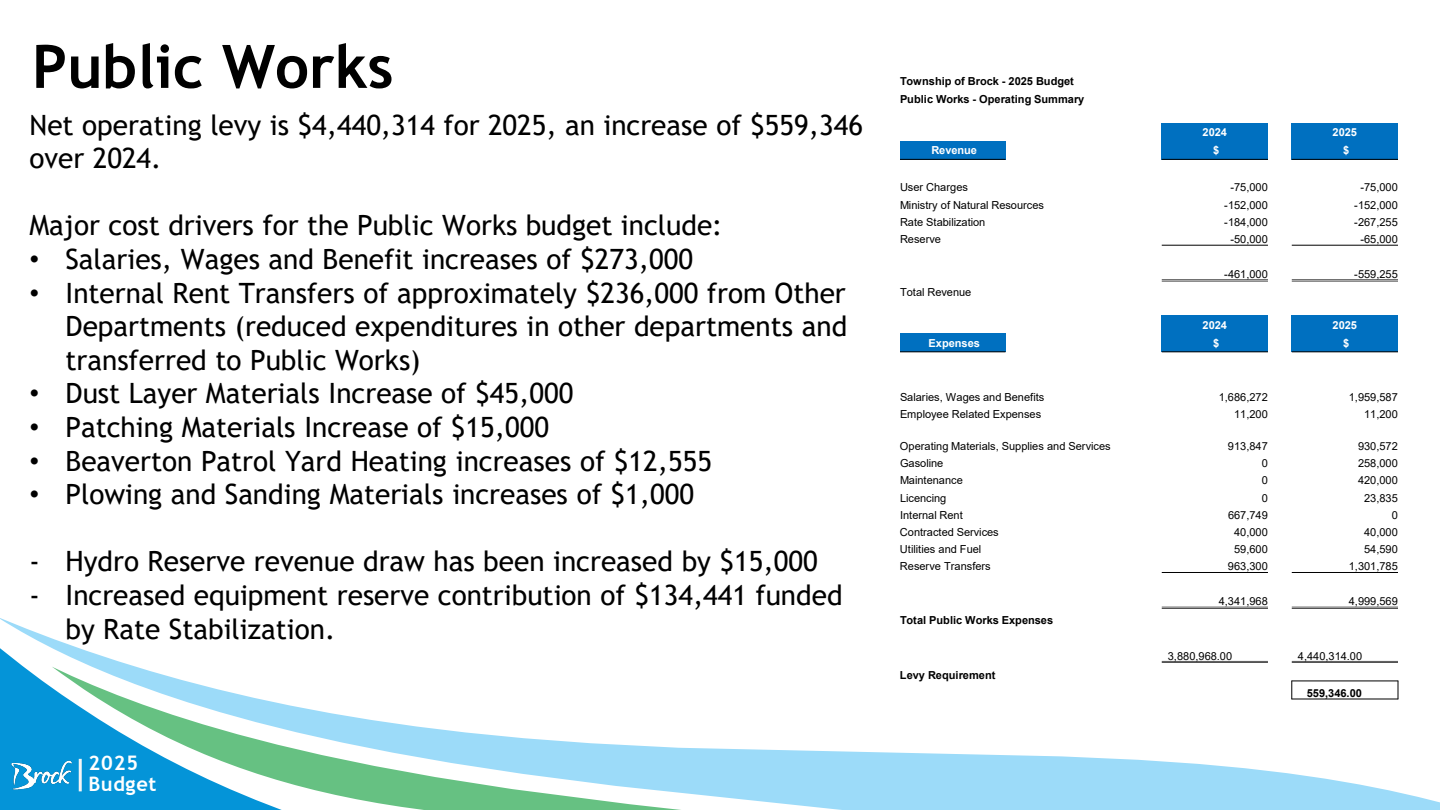
<style>
.page{position:relative;width:1440px;height:810px;background:#fff}
.page>*{position:absolute;margin:0;border:0;box-sizing:border-box;transform-origin:0 0}
.t1{font:700 60px "Trebuchet MS";color:#000}
.t2{font:28px/33.6px "Trebuchet MS";color:#000}
.t3{font:700 20px/21px "Trebuchet MS";letter-spacing:.03em;color:#fff}
.t4{font:11px "Arial";color:#000}
.t5{font:700 11px/18.1px "Arial";color:#000}
.t6{font:700 11px "Arial";color:#fff}
.s1{font-family:"Arial"}
</style>
<div class="page">
<svg style="left:0;top:618px;width:1440px;height:192px"></svg>
<svg style="left:282px;top:667px;width:400px;height:143px"></svg>
<svg style="left:0;top:648px;width:282px;height:162px"></svg>
<img style="left:10px;top:759px;width:63px;height:34px">
<hr style="left:79px;top:759px;width:3px;height:32px;background:#f5f5f5">
<div style="left:1162px;top:123px;width:106px;height:18px;background:#0070c0"></div>
<div style="left:1292px;top:123px;width:106px;height:18px;background:#0070c0"></div>
<div style="left:900px;top:141px;width:106px;height:18px;background:#0070c0"></div>
<div style="left:1162px;top:141px;width:106px;height:18px;background:#0070c0"></div>
<div style="left:1292px;top:141px;width:106px;height:18px;background:#0070c0"></div>
<div style="left:1162px;top:316px;width:106px;height:18px;background:#0070c0"></div>
<div style="left:1292px;top:316px;width:106px;height:18px;background:#0070c0"></div>
<div style="left:900px;top:334px;width:106px;height:18px;background:#0070c0"></div>
<div style="left:1162px;top:334px;width:106px;height:18px;background:#0070c0"></div>
<div style="left:1292px;top:334px;width:106px;height:18px;background:#0070c0"></div>
<svg style="left:1292px;top:682px;width:1px;height:17px"></svg>
<hr style="left:900px;top:159px;width:106px;height:1px;background:#000">
<hr style="left:1162px;top:159px;width:106px;height:1px;background:#000">
<hr style="left:1292px;top:159px;width:106px;height:1px;background:#000">
<hr style="left:1162px;top:245px;width:106px;height:1px;background:#000">
<hr style="left:1292px;top:245px;width:106px;height:1px;background:#000">
<hr style="left:1162px;top:281px;width:106px;height:1px;background:#000">
<hr style="left:1162px;top:279px;width:106px;height:1px;background:#000">
<hr style="left:1292px;top:281px;width:106px;height:1px;background:#000">
<hr style="left:1292px;top:279px;width:106px;height:1px;background:#000">
<hr style="left:900px;top:352px;width:106px;height:1px;background:#000">
<hr style="left:1162px;top:352px;width:106px;height:1px;background:#000">
<hr style="left:1292px;top:352px;width:106px;height:1px;background:#000">
<hr style="left:1162px;top:572px;width:106px;height:1px;background:#000">
<hr style="left:1292px;top:572px;width:106px;height:1px;background:#000">
<hr style="left:1162px;top:608px;width:106px;height:1px;background:#000">
<hr style="left:1162px;top:607px;width:106px;height:1px;background:#000">
<hr style="left:1292px;top:608px;width:106px;height:1px;background:#000">
<hr style="left:1292px;top:607px;width:106px;height:1px;background:#000">
<hr style="left:1162px;top:662px;width:106px;height:1px;background:#000">
<hr style="left:1162px;top:661px;width:106px;height:1px;background:#000">
<hr style="left:1292px;top:662px;width:106px;height:1px;background:#000">
<hr style="left:1292px;top:661px;width:106px;height:1px;background:#000">
<hr style="left:1292px;top:681px;width:106px;height:1px;background:#000">
<svg style="left:1398px;top:681px;width:1px;height:18px"></svg>
<hr style="left:1292px;top:699px;width:106px;height:1px;background:#000">
<h1 class="t1" style="left:32px;top:29px;width:363px">Public Works</h1>
<p class="t2" style="left:30px;top:108px;width:835px">Net operating levy is $4,440,314 for 2025, an increase of $559,346 over 2024.</p>
<p class="t2" style="left:30px;top:208px;width:695px">Major cost drivers for the Public Works budget include:</p>
<p class="t2" style="left:30px;top:242px;width:665px"><span class="s1">•</span> Salaries, Wages and Benefit increases of $273,000</p>
<p class="t2" style="left:66px;top:276px;width:783px;text-align:justify;text-indent:-36px"><span class="s1">•</span> Internal Rent Transfers of approximately $236,000 from Other Departments (reduced expenditures in other departments and transferred to Public Works)</p>
<p class="t2" style="left:30px;top:376px;width:545px"><span class="s1">•</span> Dust Layer Materials Increase of $45,000</p>
<p class="t2" style="left:30px;top:410px;width:521px"><span class="s1">•</span> Patching Materials Increase of $15,000</p>
<p class="t2" style="left:30px;top:444px;width:684px"><span class="s1">•</span> Beaverton Patrol Yard Heating increases of $12,555</p>
<p class="t2" style="left:30px;top:477px;width:666px"><span class="s1">•</span> Plowing and Sanding Materials increases of $1,000</p>
<p class="t2" style="left:30px;top:545px;width:790px">- Hydro Reserve revenue draw has been increased by $15,000</p>
<p class="t2" style="left:66px;top:578px;width:779px;text-indent:-36px">- Increased equipment reserve contribution of $134,441 funded by Rate Stabilization.</p>
<p class="t3" style="left:88px;top:753px;width:69px">2025<br>Budget</p>
<p class="t5" style="left:900px;top:72px;width:186px">Township of Brock - 2025 Budget<br>Public Works - Operating Summary</p>
<p class="t6" style="left:1203px;top:124px;width:26px">2024</p>
<p class="t6" style="left:1333px;top:124px;width:26px">2025</p>
<p class="t6" style="left:931px;top:143px;width:47px">Revenue</p>
<p class="t6" style="left:1213px;top:143px;width:8px">$</p>
<p class="t6" style="left:1343px;top:143px;width:8px">$</p>
<p class="t4" style="left:900px;top:180px;width:70px">User Charges</p>
<p class="t4" style="left:1230px;top:180px;width:39px">-75,000</p>
<p class="t4" style="left:1360px;top:180px;width:39px">-75,000</p>
<p class="t4" style="left:900px;top:197px;width:146px">Ministry of Natural Resources</p>
<p class="t4" style="left:1224px;top:197px;width:45px">-152,000</p>
<p class="t4" style="left:1354px;top:197px;width:45px">-152,000</p>
<p class="t4" style="left:900px;top:214px;width:87px">Rate Stabilization</p>
<p class="t4" style="left:1224px;top:214px;width:45px">-184,000</p>
<p class="t4" style="left:1354px;top:214px;width:45px">-267,255</p>
<p class="t4" style="left:900px;top:231px;width:42px">Reserve</p>
<p class="t4" style="left:1230px;top:231px;width:39px">-50,000</p>
<p class="t4" style="left:1360px;top:231px;width:39px">-65,000</p>
<p class="t4" style="left:1224px;top:267px;width:45px">-461,000</p>
<p class="t4" style="left:1354px;top:267px;width:45px">-559,255</p>
<p class="t4" style="left:900px;top:285px;width:73px">Total Revenue</p>
<p class="t6" style="left:1203px;top:317px;width:26px">2024</p>
<p class="t6" style="left:1333px;top:317px;width:26px">2025</p>
<p class="t6" style="left:929px;top:335px;width:53px">Expenses</p>
<p class="t6" style="left:1213px;top:335px;width:8px">$</p>
<p class="t6" style="left:1343px;top:335px;width:8px">$</p>
<p class="t4" style="left:900px;top:390px;width:146px">Salaries, Wages and Benefits</p>
<p class="t4" style="left:1219px;top:390px;width:51px">1,686,272</p>
<p class="t4" style="left:1349px;top:390px;width:51px">1,959,587</p>
<p class="t4" style="left:900px;top:407px;width:143px">Employee Related Expenses</p>
<p class="t4" style="left:1234px;top:407px;width:35px">11,200</p>
<p class="t4" style="left:1364px;top:407px;width:35px">11,200</p>
<p class="t4" style="left:900px;top:439px;width:212px">Operating Materials, Supplies and Services</p>
<p class="t4" style="left:1228px;top:439px;width:41px">913,847</p>
<p class="t4" style="left:1358px;top:439px;width:41px">930,572</p>
<p class="t4" style="left:900px;top:456px;width:45px">Gasoline</p>
<p class="t4" style="left:1262px;top:456px;width:8px">0</p>
<p class="t4" style="left:1358px;top:456px;width:41px">258,000</p>
<p class="t4" style="left:900px;top:473px;width:64px">Maintenance</p>
<p class="t4" style="left:1262px;top:473px;width:8px">0</p>
<p class="t4" style="left:1358px;top:473px;width:41px">420,000</p>
<p class="t4" style="left:900px;top:490px;width:48px">Licencing</p>
<p class="t4" style="left:1262px;top:490px;width:8px">0</p>
<p class="t4" style="left:1364px;top:490px;width:35px">23,835</p>
<p class="t4" style="left:900px;top:507px;width:64px">Internal Rent</p>
<p class="t4" style="left:1228px;top:507px;width:41px">667,749</p>
<p class="t4" style="left:1392px;top:507px;width:8px">0</p>
<p class="t4" style="left:900px;top:524px;width:100px">Contracted Services</p>
<p class="t4" style="left:1234px;top:524px;width:35px">40,000</p>
<p class="t4" style="left:1364px;top:524px;width:35px">40,000</p>
<p class="t4" style="left:900px;top:542px;width:83px">Utilities and Fuel</p>
<p class="t4" style="left:1234px;top:542px;width:35px">59,600</p>
<p class="t4" style="left:1364px;top:542px;width:35px">54,590</p>
<p class="t4" style="left:900px;top:559px;width:92px">Reserve Transfers</p>
<p class="t4" style="left:1228px;top:559px;width:41px">963,300</p>
<p class="t4" style="left:1349px;top:559px;width:51px">1,301,785</p>
<p class="t4" style="left:1219px;top:594px;width:51px">4,341,968</p>
<p class="t4" style="left:1349px;top:594px;width:51px">4,999,569</p>
<p class="t5" style="left:900px;top:612px;width:155px">Total Public Works Expenses</p>
<p class="t4" style="left:1168px;top:648px;width:66px">3,880,968.00</p>
<p class="t4" style="left:1298px;top:648px;width:66px">4,440,314.00</p>
<p class="t5" style="left:900px;top:666px;width:97px">Levy Requirement</p>
<p class="t5" style="left:1307px;top:684px;width:57px">559,346.00</p>
</div>
